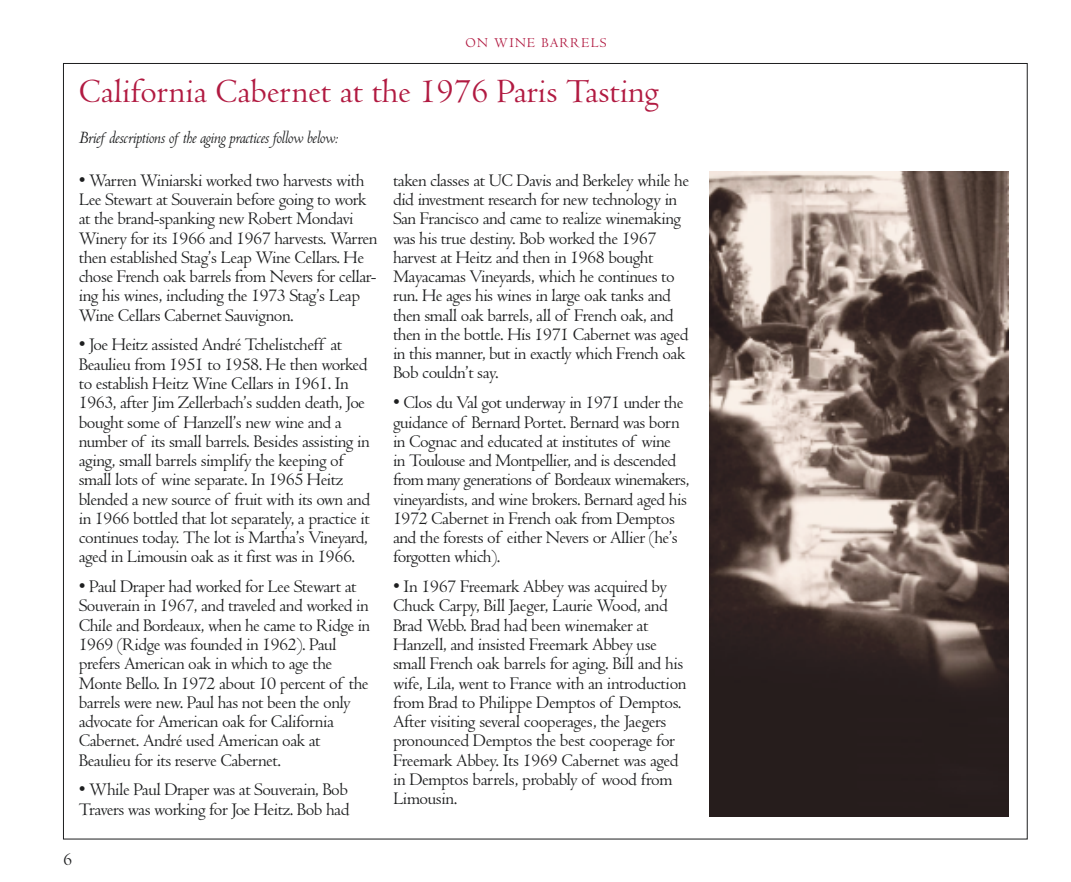
<style>
.page{position:relative;width:1071px;height:882px;background:#fff}
.page>*{position:absolute;margin:0;border:0;box-sizing:border-box;transform-origin:0 0}
.t1{font:35px "Centaur MT2";color:#b11a41}
.t2{font:18.38px/19.2px "Centaur MT2";letter-spacing:-.025em;color:#1d1e1f}
.t3{font:18.38px "Centaur MT Italic 2";letter-spacing:-.025em;color:#1d1e1f}
.t4{font:14px "Centaur MT2";letter-spacing:.1em;color:#b11a41}
</style>
<div class="page">
<img style="left:709px;top:172px;width:299px;height:644px">
<p class="t4" style="left:465px;top:35px;width:142px">ON WINE BARRELS</p>
<h1 class="t1" style="left:79px;top:72px;width:582px">California Cabernet at the 1976 Paris Tasting</h1>
<p class="t3" style="left:79px;top:128px;width:261px">Brief descriptions of the aging practices follow below:</p>
<p class="t2" style="left:79px;top:171px;width:300px">• Warren Winiarski worked two harvests with Lee Stewart at Souverain before going to work at the brand-spanking new Robert Mondavi Winery for its 1966 and 1967 harvests. Warren then established Stag’s Leap Wine Cellars. He chose French oak barrels from Nevers for cellar&shy;ing his wines, including the 1973 Stag’s Leap Wine Cellars Cabernet Sauvignon.</p>
<p class="t2" style="left:79px;top:335px;width:293px">• Joe Heitz assisted André Tchelistcheff at Beaulieu from 1951 to 1958. He then worked to establish Heitz Wine Cellars in 1961. In 1963, after Jim Zellerbach’s sudden death, Joe bought some of Hanzell’s new wine and a number of its small barrels. Besides assisting in aging, small barrels simplify the keeping of small lots of wine separate. In 1965 Heitz blended a new source of fruit with its own and in 1966 bottled that lot separately, a practice it continues today. The lot is Martha’s Vineyard, aged in Limousin oak as it first was in 1966.</p>
<p class="t2" style="left:79px;top:577px;width:293px">• Paul Draper had worked for Lee Stewart at Souverain in 1967, and traveled and worked in Chile and Bordeaux, when he came to Ridge in 1969 (Ridge was founded in 1962). Paul prefers American oak in which to age the Monte Bello. In 1972 about 10 percent of the barrels were new. Paul has not been the only advocate for American oak for California Cabernet. André used American oak at Beaulieu for its reserve Cabernet.</p>
<p class="t2" style="left:79px;top:780px;width:272px">• While Paul Draper was at Souverain, Bob<br>Travers was working for Joe Heitz. Bob had</p>
<p class="t2" style="left:63px;top:849px;width:11px">6</p>
<p class="t2" style="left:393px;top:171px;width:297px">taken classes at UC Davis and Berkeley while he did investment research for new technology in San Francisco and came to realize winemaking was his true destiny. Bob worked the 1967 harvest at Heitz and then in 1968 bought Mayacamas Vineyards, which he continues to run. He ages his wines in large oak tanks and then small oak barrels, all of French oak, and then in the bottle. His 1971 Cabernet was aged in this manner, but in exactly which French oak Bob couldn’t say.</p>
<p class="t2" style="left:393px;top:393px;width:298px">• Clos du Val got underway in 1971 under the guidance of Bernard Portet. Bernard was born in Cognac and educated at institutes of wine<br>in Toulouse and Montpellier, and is descended from many generations of Bordeaux winemakers, vineyardists, and wine brokers. Bernard aged his 1972 Cabernet in French oak from Demptos and the forests of either Nevers or Allier (he’s forgotten which).</p>
<p class="t2" style="left:393px;top:577px;width:295px">• In 1967 Freemark Abbey was acquired by Chuck Carpy, Bill Jaeger, Laurie Wood, and Brad Webb. Brad had been winemaker at Hanzell, and insisted Freemark Abbey use small French oak barrels for aging. Bill and his wife, Lila, went to France with an introduction from Brad to Philippe Demptos of Demptos.<br>After visiting several cooperages, the Jaegers pronounced Demptos the best cooperage for Freemark Abbey. Its 1969 Cabernet was aged in Demptos barrels, probably of wood from Limousin.</p>
</div>
